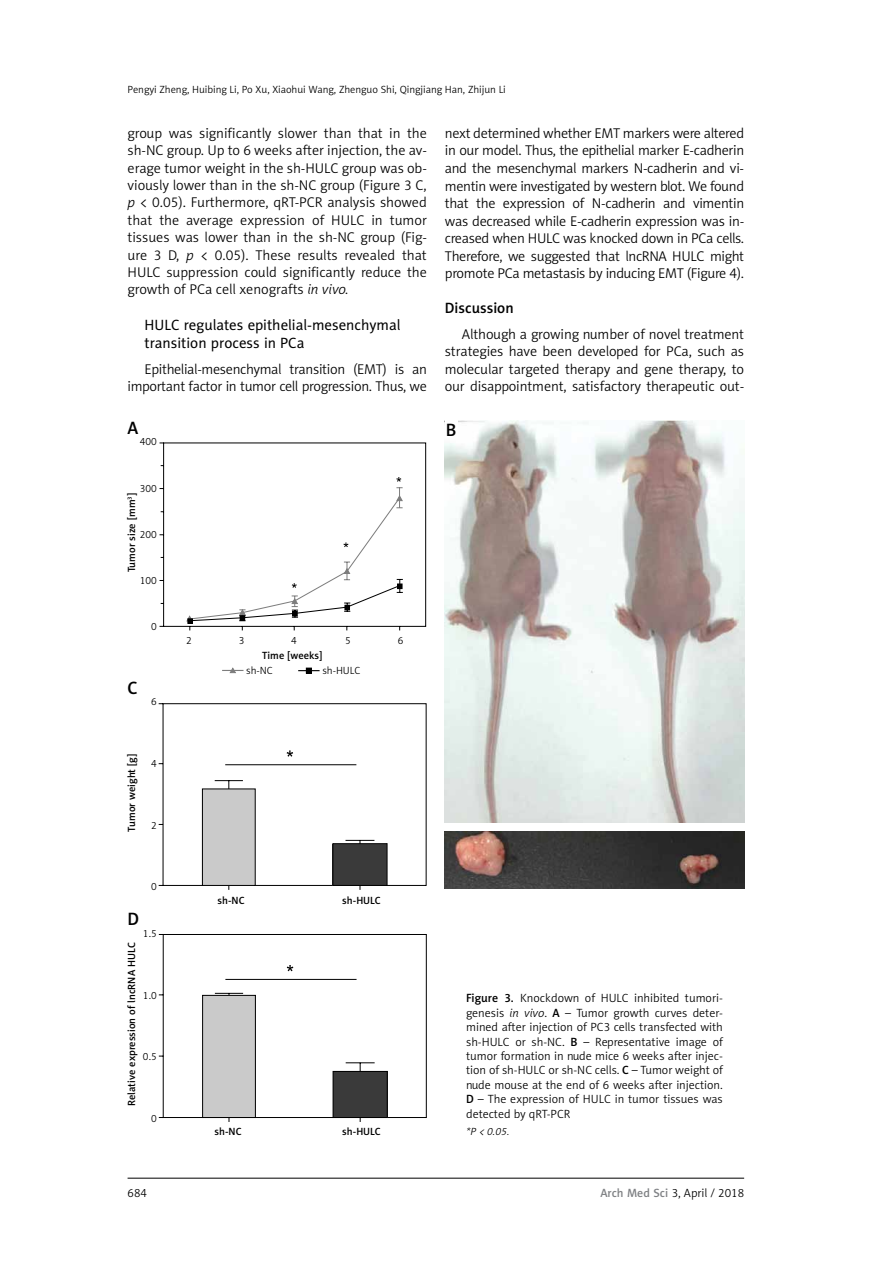
<style>
.page{position:relative;width:893px;height:1263px;background:#fff}
.page>*{position:absolute;margin:0;border:0;box-sizing:border-box;transform-origin:0 0}
.t1{font:18px "Naomi Sans EFN Medium";color:#000}
.t2{font:15px/18.1px "Naomi Sans EFN";color:#000}
.t3{font:15px "Naomi Sans EFN Medium";color:#000}
.t4{font:14.25px/17.5px "Naomi Sans EFN Light";letter-spacing:-.02em;color:#000;text-align:justify}
.t5{font:12px/14.4px "Naomi Sans EFN Light";color:#000;text-align:justify}
.t6{font:10.5px "Naomi Sans EFN Light";color:#000}
.t7{font:10.5px "Naomi Sans EFN Medium";color:#000}
.t8{font:italic 10.5px "Naomi Sans EFN Light";color:#000}
.s1{font-style:italic}
.s2{font-family:"Naomi Sans EFN Medium"}
.s3{font-family:"Naomi Sans EFN Medium";color:#808285}
</style>
<div class="page">
<hr style="left:128px;top:1178px;width:616px;height:1px;background:#000">
<img style="left:445px;top:421px;width:299px;height:401px">
<div style="left:445px;top:421px;width:12px;height:17px;background:#fff"></div>
<svg style="left:222px;top:667px;width:21px;height:7px"></svg>
<svg style="left:298px;top:668px;width:22px;height:5px"></svg>
<svg style="left:159px;top:442px;width:267px;height:189px"></svg>
<svg style="left:186px;top:477px;width:217px;height:147px"></svg>
<svg style="left:159px;top:703px;width:268px;height:187px"></svg>
<svg style="left:287px;top:750px;width:6px;height:7px"></svg>
<div style="left:333px;top:844px;width:54px;height:41px;background:#3a3a3a"></div>
<div style="left:333px;top:843px;width:54px;height:43px;border:1px solid #000"></div>
<svg style="left:202px;top:764px;width:155px;height:122px"></svg>
<svg style="left:159px;top:934px;width:268px;height:188px"></svg>
<svg style="left:287px;top:965px;width:6px;height:6px"></svg>
<div style="left:333px;top:1071px;width:54px;height:46px;background:#3a3a3a"></div>
<div style="left:333px;top:1071px;width:55px;height:47px;border:1px solid #000"></div>
<svg style="left:202px;top:979px;width:155px;height:139px"></svg>
<img style="left:445px;top:831px;width:299px;height:58px">
<p class="t6" style="left:128px;top:83px;width:380px">Pengyi Zheng, Huibing Li, Po Xu, Xiaohui Wang, Zhenguo Shi, Qingjiang Han, Zhijun Li</p>
<p class="t4" style="left:128px;top:124px;width:301px">group was significantly slower than that in the sh-NC group. Up to 6 weeks after injection, the av&shy;erage tumor weight in the sh-HULC group was ob&shy;viously lower than in the sh-NC group (Figure 3 C, <span class="s1">p</span> &lt; 0.05). Furthermore, qRT-PCR analysis showed that the average expression of HULC in tumor tissues was lower than in the sh-NC group (Fig&shy;ure 3 D, <span class="s1">p</span> &lt; 0.05). These results revealed that HULC suppression could significantly reduce the growth of PCa cell xenografts <span class="s1">in vivo.</span></p>
<p class="t2" style="left:145px;top:315px;width:257px">HULC regulates epithelial-mesenchymal transition process in PCa</p>
<p class="t4" style="left:128px;top:360px;width:301px;text-align:right">Epithelial-mesenchymal transition (EMT) is an important factor in tumor cell progression. Thus, we</p>
<p class="t4" style="left:445px;top:124px;width:301px">next determined whether EMT markers were altered in our model. Thus, the epithelial marker E-cadherin and the mesenchymal markers N-cadherin and vi&shy;mentin were investigated by western blot. We found that the expression of N-cadherin and vimentin was decreased while E-cadherin expression was in&shy;creased when HULC was knocked down in PCa cells.<br>Therefore, we suggested that lncRNA HULC might promote PCa metastasis by inducing EMT (Figure 4).</p>
<p class="t3" style="left:445px;top:299px;width:70px">Discussion</p>
<p class="t4" style="left:445px;top:325px;width:301px;text-indent:17px">Although a growing number of novel treatment strategies have been developed for PCa, such as molecular targeted therapy and gene therapy, to our disappointment, satisfactory therapeutic out-</p>
<p class="t1" style="left:128px;top:417px;width:12px">A</p>
<p class="t1" style="left:446px;top:419px;width:12px">B</p>
<p class="t6" style="left:140px;top:436px;width:19px">400</p>
<p class="t6" style="left:140px;top:482px;width:19px">300</p>
<p class="t6" style="left:140px;top:528px;width:19px">200</p>
<p class="t6" style="left:140px;top:574px;width:19px">100</p>
<p class="t6" style="left:151px;top:621px;width:7px">0</p>
<p class="t7" style="left:125px;top:572px;width:81px;rotate:-90deg">Tumor size [mm<sup>3</sup>]</p>
<p class="t1" style="left:128px;top:677px;width:12px">C</p>
<p class="t6" style="left:151px;top:696px;width:7px">6</p>
<p class="t7" style="left:125px;top:832px;width:79px;rotate:-90deg">Tumor weight [g]</p>
<p class="t6" style="left:151px;top:757px;width:7px">4</p>
<p class="t6" style="left:151px;top:819px;width:7px">2</p>
<p class="t6" style="left:151px;top:881px;width:7px">0</p>
<p class="t6" style="left:143px;top:927px;width:15px">1.5</p>
<p class="t1" style="left:128px;top:908px;width:13px">D</p>
<p class="t7" style="left:125px;top:1106px;width:165px;rotate:-90deg">Relative expression of lncRNA HULC</p>
<p class="t6" style="left:143px;top:989px;width:15px">1.0</p>
<p class="t6" style="left:143px;top:1050px;width:15px">0.5</p>
<p class="t6" style="left:151px;top:1112px;width:7px">0</p>
<p class="t6" style="left:186px;top:634px;width:7px">2</p>
<p class="t6" style="left:239px;top:634px;width:7px">3</p>
<p class="t6" style="left:291px;top:634px;width:7px">4</p>
<p class="t6" style="left:345px;top:634px;width:7px">5</p>
<p class="t6" style="left:398px;top:634px;width:7px">6</p>
<p class="t7" style="left:262px;top:649px;width:62px">Time [weeks]</p>
<p class="t6" style="left:246px;top:664px;width:28px">sh-NC</p>
<p class="t6" style="left:322px;top:664px;width:40px">sh-HULC</p>
<p class="t7" style="left:218px;top:894px;width:28px">sh-NC</p>
<p class="t7" style="left:342px;top:894px;width:40px">sh-HULC</p>
<p class="t7" style="left:215px;top:1125px;width:28px">sh-NC</p>
<p class="t7" style="left:342px;top:1125px;width:40px">sh-HULC</p>
<p class="t5" style="left:466px;top:991px;width:258px"><span class="s2">Figure 3.</span> Knockdown of HULC inhibited tumori&shy;genesis <span class="s1">in vivo</span>. <span class="s2">A</span> – Tumor growth curves deter&shy;mined after injection of PC3 cells transfected with sh-HULC or sh-NC. <span class="s2">B</span> – Representative image of tumor formation in nude mice 6 weeks after injec&shy;tion of sh-HULC or sh-NC cells. <span class="s2">C</span> – Tumor weight of nude mouse at the end of 6 weeks after injection.<br><span class="s2">D</span> – The expression of HULC in tumor tissues was detected by qRT-PCR</p>
<p class="t8" style="left:466px;top:1126px;width:45px">*P &lt; 0.05.</p>
<p class="t5" style="left:128px;top:1186px;width:21px">684</p>
<p class="t5" style="left:600px;top:1186px;width:145px"><span class="s3">Arch Med Sci</span> 3, April / 2018</p>
</div>
